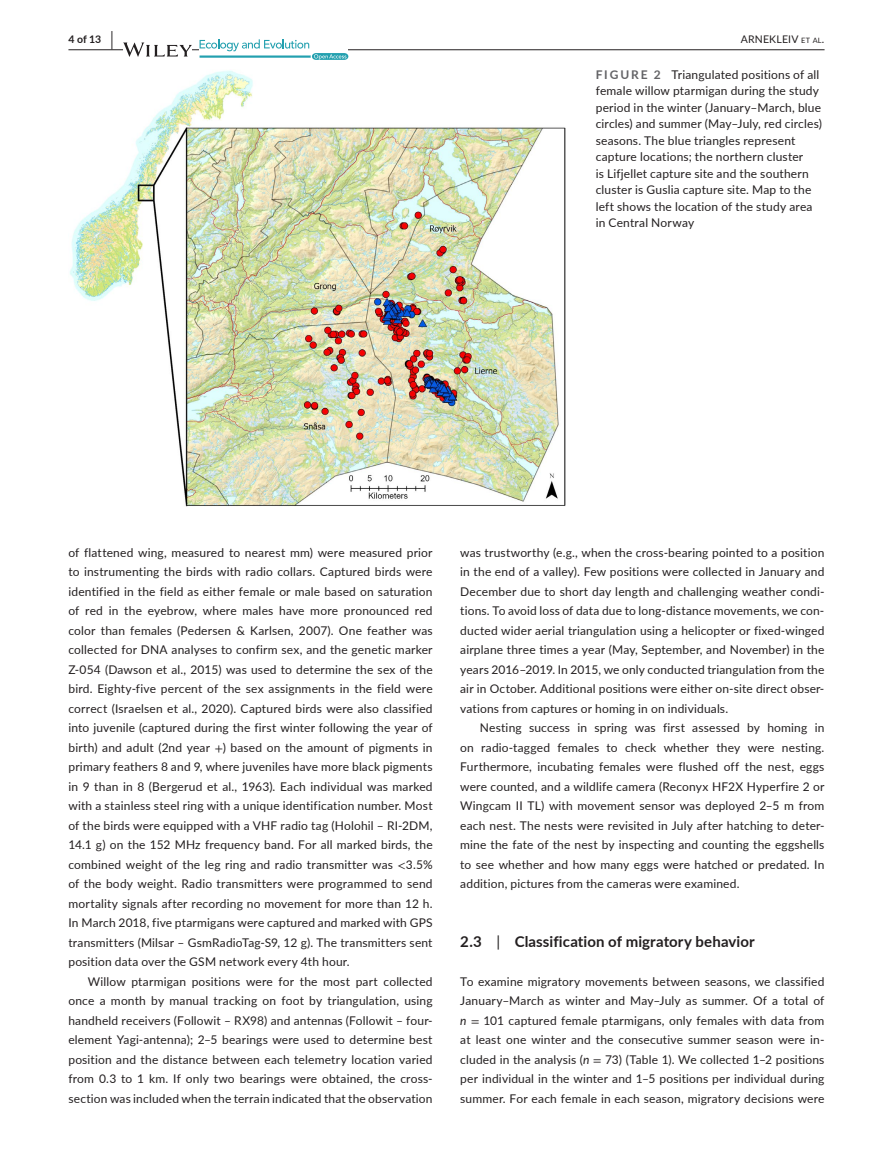
<style>
.page{position:relative;width:893px;height:1174px;background:#fff}
.page>*{position:absolute;margin:0;border:0;box-sizing:border-box;transform-origin:0 0}
.t1{font:700 15px "Lato";letter-spacing:.005em;color:#231f20}
.t2{font:12px/19.5px "Lato";letter-spacing:.015em;color:#231f20;text-align:justify}
.t3{font:10.5px "Lato";letter-spacing:.02em;color:#231f20}
.t4{font:700 10.5px "Lato";color:#231f20}
.s1{font-size:19.5px}
.s2{font-size:7.35px}
.s3{font-weight:700;color:#636366}
.s4{font-family:"STIX"}
.s5{font-weight:400}
.s6{font-style:italic}
</style>
<div class="page">
<hr style="left:68px;top:49px;width:756px;height:1px;background:#231f20">
<svg style="left:123px;top:42px;width:69px;height:15px"></svg>
<svg style="left:200px;top:39px;width:148px;height:21px"></svg>
<img style="left:70px;top:70px;width:496px;height:437px">
<p class="t4" style="left:68px;top:31px;width:46px">4 of 13 <span class="s1">|</span></p>
<p class="t3" style="left:741px;top:31px;width:85px">ARNEKLEIV <span class="s2">et al</span>.</p>
<p class="t2" style="left:596px;top:66px;width:228px;line-height:16.5px;text-align:left"><span class="s3">FIGURE 2</span> Triangulated positions of all female willow ptarmigan during the study period in the winter (January–March, blue circles) and summer (May–July, red circles) seasons. The blue triangles represent capture locations; the northern cluster<br>is Lifjellet capture site and the southern cluster is Guslia capture site. Map to the left shows the location of the study area in Central Norway</p>
<p class="t2" style="left:68px;top:542px;width:366px">of flattened wing, measured to nearest mm) were measured prior to instrumenting the birds with radio collars. Captured birds were identified in the field as either female or male based on saturation of red in the eyebrow, where males have more pronounced red color than females (Pedersen &amp; Karlsen, 2007). One feather was collected for DNA analyses to confirm sex, and the genetic marker Z-054 (Dawson et al., 2015) was used to determine the sex of the bird. Eighty-five percent of the sex assignments in the field were correct (Israelsen et al., 2020). Captured birds were also classified into juvenile (captured during the first winter following the year of birth) and adult (2nd year <span class="s4">+</span>) based on the amount of pigments in primary feathers 8 and 9, where juveniles have more black pigments in 9 than in 8 (Bergerud et al., 1963). Each individual was marked with a stainless steel ring with a unique identification number. Most of the birds were equipped with a VHF radio tag (Holohil – RI-2DM, 14.1 g) on the 152 MHz frequency band. For all marked birds, the combined weight of the leg ring and radio transmitter was <span class="s4">&lt;</span>3.5% of the body weight. Radio transmitters were programmed to send mortality signals after recording no movement for more than 12 h.<br>In March 2018, five ptarmigans were captured and marked with GPS transmitters (Milsar – GsmRadioTag-S9, 12 g). The transmitters sent position data over the GSM network every 4th hour.</p>
<p class="t2" style="left:68px;top:971px;width:366px;text-indent:20px">Willow ptarmigan positions were for the most part collected once a month by manual tracking on foot by triangulation, using handheld receivers (Followit – RX98) and antennas (Followit – four&shy;element Yagi-antenna); 2–5 bearings were used to determine best position and the distance between each telemetry location varied from 0.3 to 1 km. If only two bearings were obtained, the cross&shy;section was included when the terrain indicated that the observation</p>
<p class="t2" style="left:460px;top:542px;width:366px">was trustworthy (e.g., when the cross-bearing pointed to a position in the end of a valley). Few positions were collected in January and December due to short day length and challenging weather condi&shy;tions. To avoid loss of data due to long-distance movements, we con&shy;ducted wider aerial triangulation using a helicopter or fixed-winged airplane three times a year (May, September, and November) in the years 2016–2019. In 2015, we only conducted triangulation from the air in October. Additional positions were either on-site direct obser&shy;vations from captures or homing in on individuals.</p>
<p class="t2" style="left:460px;top:717px;width:366px;text-indent:20px">Nesting success in spring was first assessed by homing in on radio-tagged females to check whether they were nesting.<br>Furthermore, incubating females were flushed off the nest, eggs were counted, and a wildlife camera (Reconyx HF2X Hyperfire 2 or Wingcam II TL) with movement sensor was deployed 2–5 m from each nest. The nests were revisited in July after hatching to deter&shy;mine the fate of the nest by inspecting and counting the eggshells to see whether and how many eggs were hatched or predated. In addition, pictures from the cameras were examined.</p>
<p class="t1" style="left:460px;top:930px;width:296px">2.3 <span class="s5">|</span> Classification of migratory behavior</p>
<p class="t2" style="left:460px;top:971px;width:366px">To examine migratory movements between seasons, we classified January–March as winter and May–July as summer. Of a total of <span class="s6">n</span> <span class="s4">=</span> 101 captured female ptarmigans, only females with data from at least one winter and the consecutive summer season were in&shy;cluded in the analysis (<span class="s6">n</span> <span class="s4">=</span> 73) (Table 1). We collected 1–2 positions per individual in the winter and 1–5 positions per individual during summer. For each female in each season, migratory decisions were</p>
</div>
